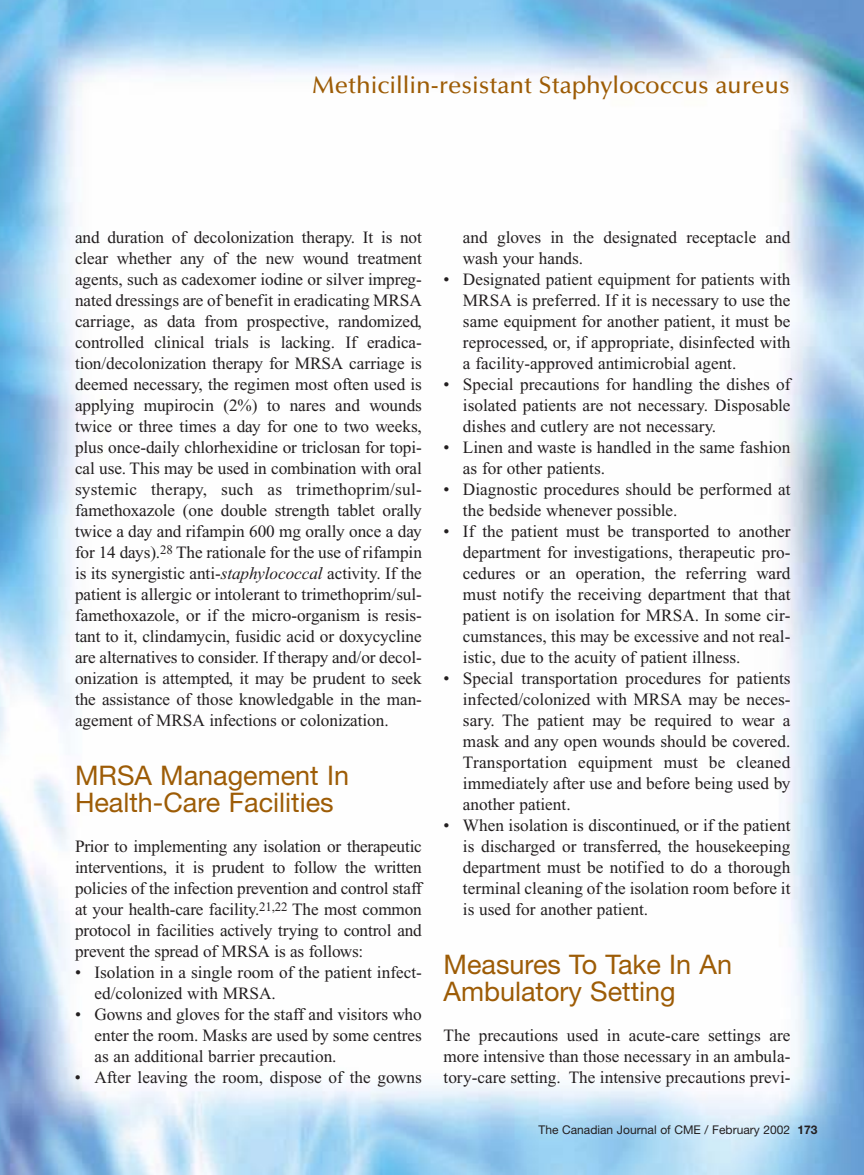
<style>
.page{position:relative;width:864px;height:1175px;background:#fff}
.page>*{position:absolute;margin:0;border:0;box-sizing:border-box;transform-origin:0 0}
.t1{font:27px/27px "Helvetica Neue";color:#9d5c06}
.t2{font:500 24px "Optima";letter-spacing:-.005em;color:#9d5c06}
.t3{font:17.25px/21px "Times New Roman";color:#231f20;text-align:justify}
.t4{font:12px "Helvetica Neue";color:#231f20}
.s1{font-style:italic}
.s2{font-weight:700}
</style>
<div class="page">
<img style="left:0;top:0;width:864px;height:1174px">
<h2 class="t2" style="left:312px;top:75px;width:479px">Methicillin-resistant Staphylococcus aureus</h2>
<p class="t3" style="left:75px;top:228px;width:348px">and duration of decolonization therapy. It is not clear whether any of the new wound treatment agents, such as cadexomer iodine or silver impreg&shy;nated dressings are of benefit in eradicating MRSA carriage, as data from prospective, randomized, controlled clinical trials is lacking. If eradica&shy;tion/decolonization therapy for MRSA carriage is deemed necessary, the regimen most often used is applying mupirocin (2%) to nares and wounds twice or three times a day for one to two weeks, plus once-daily chlorhexidine or triclosan for topi&shy;cal use. This may be used in combination with oral systemic therapy, such as trimethoprim/sul&shy;famethoxazole (one double strength tablet orally twice a day and rifampin 600 mg orally once a day for 14 days).<sup>28</sup> The rationale for the use of rifampin is its synergistic anti-<span class="s1">staphylococcal</span> activity. If the patient is allergic or intolerant to trimethoprim/sul&shy;famethoxazole, or if the micro-organism is resis&shy;tant to it, clindamycin, fusidic acid or doxycycline are alternatives to consider. If therapy and/or decol&shy;onization is attempted, it may be prudent to seek the assistance of those knowledgable in the man&shy;agement of MRSA infections or colonization.</p>
<h1 class="t1" style="left:75px;top:764px;width:276px">MRSA Management In<br>Health-Care Facilities</h1>
<p class="t3" style="left:75px;top:837px;width:348px">Prior to implementing any isolation or therapeutic interventions, it is prudent to follow the written policies of the infection prevention and control staff at your health-care facility.<sup>21,22</sup> The most common protocol in facilities actively trying to control and prevent the spread of MRSA is as follows:</p>
<p class="t3" style="left:94px;top:963px;width:329px;text-indent:-19px">• Isolation in a single room of the patient infect&shy;ed/colonized with MRSA.</p>
<p class="t3" style="left:94px;top:1005px;width:329px;text-indent:-19px">• Gowns and gloves for the staff and visitors who enter the room. Masks are used by some centres as an additional barrier precaution.</p>
<p class="t3" style="left:75px;top:1068px;width:348px">• After leaving the room, dispose of the gowns</p>
<p class="t3" style="left:463px;top:228px;width:329px">and gloves in the designated receptacle and wash your hands.</p>
<p class="t3" style="left:463px;top:270px;width:329px;text-indent:-19px">• Designated patient equipment for patients with MRSA is preferred. If it is necessary to use the same equipment for another patient, it must be reprocessed, or, if appropriate, disinfected with a facility-approved antimicrobial agent.</p>
<p class="t3" style="left:463px;top:375px;width:329px;text-indent:-19px">• Special precautions for handling the dishes of isolated patients are not necessary. Disposable dishes and cutlery are not necessary.</p>
<p class="t3" style="left:463px;top:438px;width:329px;text-indent:-19px">• Linen and waste is handled in the same fashion as for other patients.</p>
<p class="t3" style="left:463px;top:480px;width:329px;text-indent:-19px">• Diagnostic procedures should be performed at the bedside whenever possible.</p>
<p class="t3" style="left:463px;top:522px;width:329px;text-indent:-19px">• If the patient must be transported to another department for investigations, therapeutic pro&shy;cedures or an operation, the referring ward must notify the receiving department that that patient is on isolation for MRSA. In some cir&shy;cumstances, this may be excessive and not real&shy;istic, due to the acuity of patient illness.</p>
<p class="t3" style="left:463px;top:669px;width:329px;text-indent:-19px">• Special transportation procedures for patients infected/colonized with MRSA may be neces&shy;sary. The patient may be required to wear a mask and any open wounds should be covered.<br>Transportation equipment must be cleaned immediately after use and before being used by another patient.</p>
<p class="t3" style="left:463px;top:816px;width:329px;text-indent:-19px">• When isolation is discontinued, or if the patient is discharged or transferred, the housekeeping department must be notified to do a thorough terminal cleaning of the isolation room before it is used for another patient.</p>
<h1 class="t1" style="left:444px;top:953px;width:290px">Measures To Take In An<br>Ambulatory Setting</h1>
<p class="t3" style="left:444px;top:1026px;width:349px">The precautions used in acute-care settings are more intensive than those necessary in an ambula&shy;tory-care setting. The intensive precautions previ-</p>
<p class="t4" style="left:539px;top:1125px;width:280px">The Canadian Journal of CME / February 2002 <span class="s2">173</span></p>
</div>
